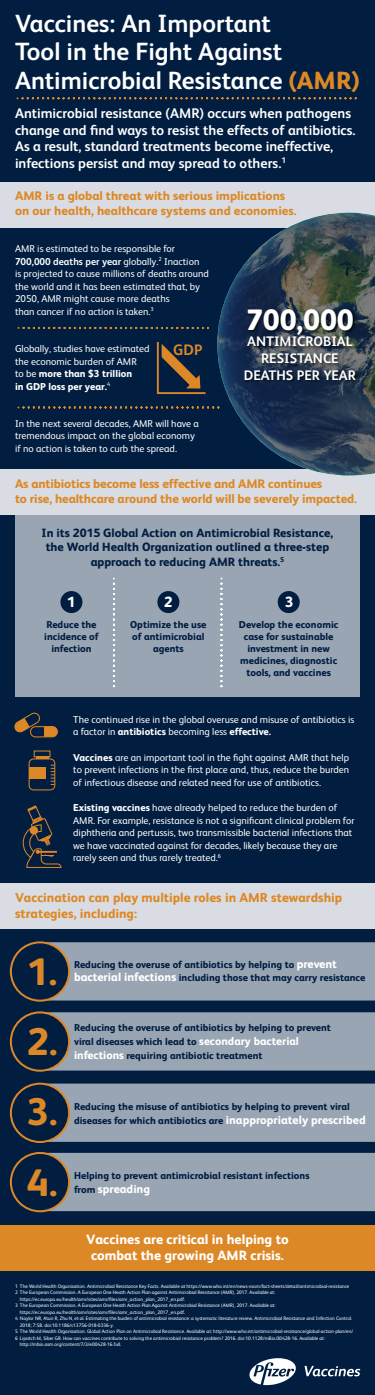
<style>
.page{position:relative;width:375px;height:1395px;background:#fff}
.page>*{position:absolute;margin:0;border:0;box-sizing:border-box;transform-origin:0 0}
.t1{font:800 38.4px/70.2px "FS Albert";color:#dd8827;text-align:justify}
.t2{font:800 29.52px "FS Albert";color:#fff}
.t3{font:700 24.9px/28.2px "FS Albert";color:#fff}
.t4{font:700 15.15px "FS Albert";color:#dd8827}
.t5{font:800 14.75px "FS Albert";color:#fff}
.t6{font:700 14px/16.8px "FS Albert";color:#fff}
.t7{font:700 13.82px/16.6px "FS Albert";color:#fff;text-align:center}
.t8{font:800 13.5px/16.2px "FS Albert";color:#fff;text-align:center}
.t9{font:800 13px/15.6px "FS Albert";color:#dd8827}
.t10{font:800 12.5px/15px "FS Albert";letter-spacing:-.01em;color:#dd8827}
.t11{font:800 12px/14.4px "FS Albert";color:#011e41;text-align:center}
.t12{font:800 11.75px "FS Albert";color:#fff}
.t13{font:10px/12.5px "FS Albert";color:#fff}
.t14{font:800 10px/12px "FS Albert";color:#011e41;text-align:center}
.t15{font:5px "FS Albert";color:#fff}
.s1{font-weight:800;color:#dd8827}
.s2{font-weight:700}
.s3{font-weight:800}
.s4{font-size:11.75px;color:#fff}
.s5{font-size:11.25px;color:#fff}
.s6{font-size:10px;color:#011e41}
</style>
<div class="page">
<div style="left:0;top:0;width:375px;height:1394px;background:#011e41"></div>
<div style="left:15px;top:515px;width:345px;height:181px;background:#99a5b3"></div>
<div style="left:0;top:182px;width:375px;height:46px;background:#d9dde3"></div>
<div style="left:0;top:469px;width:375px;height:46px;background:#d9dde3"></div>
<div style="left:0;top:883px;width:375px;height:45px;background:#d9dde3"></div>
<div style="left:0;top:1224px;width:375px;height:46px;background:#dd8827"></div>
<svg style="left:250px;top:1358px;width:46px;height:26px"></svg>
<svg style="left:305px;top:1365px;width:55px;height:11px"></svg>
<svg style="left:217px;top:212px;width:158px;height:263px"></svg>
<img style="left:242px;top:302px;width:120px;height:86px">
<svg style="left:18px;top:327px;width:191px;height:2px"></svg>
<svg style="left:18px;top:97px;width:339px;height:2px"></svg>
<svg style="left:18px;top:406px;width:203px;height:2px"></svg>
<svg style="left:157px;top:342px;width:49px;height:52px"></svg>
<div style="left:60px;top:591px;width:22px;height:22px;background:#011e41;border-radius:50%"></div>
<div style="left:157px;top:591px;width:22px;height:22px;background:#011e41;border-radius:50%"></div>
<div style="left:278px;top:591px;width:22px;height:22px;background:#011e41;border-radius:50%"></div>
<svg style="left:113px;top:578px;width:2px;height:110px"></svg>
<svg style="left:220px;top:578px;width:2px;height:110px"></svg>
<div style="left:11px;top:942px;width:364px;height:58px;background:#99a5b3"></div>
<div style="left:11px;top:942px;width:58px;height:58px;background:#011e41;border-radius:50%"></div>
<div style="left:10px;top:941px;width:60px;height:60px;border:2px solid #dd8827;border-radius:50%"></div>
<div style="left:11px;top:1083px;width:364px;height:58px;background:#99a5b3"></div>
<div style="left:11px;top:1083px;width:58px;height:58px;background:#011e41;border-radius:50%"></div>
<div style="left:10px;top:1082px;width:60px;height:60px;border:2px solid #dd8827;border-radius:50%"></div>
<div style="left:11px;top:1012px;width:364px;height:58px;background:#99a5b3"></div>
<div style="left:11px;top:1012px;width:58px;height:58px;background:#011e41;border-radius:50%"></div>
<div style="left:10px;top:1011px;width:60px;height:60px;border:2px solid #dd8827;border-radius:50%"></div>
<div style="left:11px;top:1152px;width:364px;height:58px;background:#99a5b3"></div>
<div style="left:11px;top:1152px;width:58px;height:59px;background:#011e41;border-radius:50%"></div>
<div style="left:10px;top:1151px;width:60px;height:61px;border:2px solid #dd8827;border-radius:50%"></div>
<svg style="left:14px;top:712px;width:43px;height:25px"></svg>
<div style="left:29px;top:758px;width:26px;height:32px;border:1px solid #dd8827;border-radius:5px"></div>
<div style="left:29px;top:767px;width:17px;height:11px;background:#dd8827"></div>
<svg style="left:36px;top:756px;width:19px;height:29px"></svg>
<svg style="left:22px;top:805px;width:40px;height:63px"></svg>
<h3 class="t3" style="left:15px;top:9px;width:346px">Vaccines: An Important<br>Tool in the Fight Against<br>Antimicrobial Resistance <span class="s1">(AMR)</span></h3>
<h3 class="t6" style="left:15px;top:104px;width:342px">Antimicrobial resistance (AMR) occurs when pathogens change and find ways to resist the effects of antibiotics.<br>As a result, standard treatments become ineffective, infections persist and may spread to others.<sup>1</sup></h3>
<h3 class="t10" style="left:15px;top:188px;width:283px">AMR is a global threat with serious implications on our health, healthcare systems and economies.</h3>
<p class="t13" style="left:15px;top:242px;width:195px">AMR is estimated to be responsible for <span class="s2">700,000 deaths per year</span> globally.<sup>2</sup> Inaction<br>is projected to cause millions of deaths around the world and it has been estimated that, by 2050, AMR might cause more deaths<br>than cancer if no action is taken.<sup>3</sup></p>
<h3 class="t13" style="left:15px;top:342px;width:136px">Globally, studies have estimated the economic burden of AMR<br>to be <span class="s3">more than $3 trillion<br>in GDP loss per year.</span><sup>4</sup></h3>
<h3 class="t4" style="left:173px;top:339px;width:31px">GDP</h3>
<h3 class="t13" style="left:15px;top:416px;width:186px">In the next several decades, AMR will have a tremendous impact on the global economy if no action is taken to curb the spread.</h3>
<h2 class="t2" style="left:246px;top:298px;width:109px">700,000</h2>
<h3 class="t7" style="left:244px;top:333px;width:114px">ANTIMICROBIAL<br>RESISTANCE<br>DEATHS PER YEAR</h3>
<h3 class="t10" style="left:15px;top:475px;width:344px">As antibiotics become less effective and AMR continues<br>to rise, healthcare around the world will be severely impacted.</h3>
<h3 class="t11" style="left:42px;top:524px;width:293px">In its 2015 Global Action on Antimicrobial Resistance, the World Health Organization outlined a three-step approach to reducing AMR threats.<sup>5</sup></h3>
<h3 class="t5" style="left:67px;top:591px;width:10px">1</h3>
<h3 class="t5" style="left:164px;top:591px;width:10px">2</h3>
<h3 class="t5" style="left:285px;top:591px;width:10px">3</h3>
<h3 class="t14" style="left:44px;top:617px;width:56px">Reduce the incidence of infection</h3>
<h3 class="t14" style="left:130px;top:617px;width:78px">Optimize the use of antimicrobial agents</h3>
<h3 class="t14" style="left:239px;top:617px;width:101px">Develop the economic case for sustainable investment in new medicines, diagnostic tools, and vaccines</h3>
<h3 class="t13" style="left:73px;top:712px;width:283px">The continued rise in the global overuse and misuse of antibiotics is a factor in <span class="s3">antibiotics</span> becoming less <span class="s3">effective.</span></h3>
<h3 class="t13" style="left:73px;top:750px;width:277px;text-align:justify"><span class="s3">Vaccines</span> are an important tool in the fight against AMR that help to prevent infections in the first place and, thus, reduce the burden of infectious disease and related need for use of antibiotics.</h3>
<p class="t13" style="left:73px;top:801px;width:283px"><span class="s3">Existing vaccines</span> have already helped to reduce the burden of AMR. For example, resistance is not a significant clinical problem for diphtheria and pertussis, two transmissible bacterial infections that we have vaccinated against for decades, likely because they are rarely seen and thus rarely treated.<sup>6</sup></p>
<h3 class="t9" style="left:15px;top:889px;width:329px">Vaccination can play multiple roles in AMR stewardship strategies, including:</h3>
<h1 class="t1" style="left:27px;top:935px;width:33px">1.<br>2.<br>3.<br>4.</h1>
<h3 class="t14" style="left:74px;top:956px;width:293px;line-height:13.8px;text-align:left">Reducing the overuse of antibiotics by helping to <span class="s4">prevent bacterial infections</span> including those that may carry resistance</h3>
<h3 class="t14" style="left:74px;top:1020px;width:258px;line-height:13.8px;text-align:left">Reducing the overuse of antibiotics by helping to prevent viral diseases which lead to <span class="s5">secondary bacterial infections</span> requiring antibiotic treatment</h3>
<h3 class="t14" style="left:74px;top:1099px;width:293px;line-height:13.8px;text-align:left">Reducing the misuse of antibiotics by helping to prevent viral diseases for which antibiotics are <span class="s4">inappropriately prescribed</span></h3>
<h3 class="t14" style="left:74px;top:1169px;width:237px">Helping to prevent antimicrobial resistant infections</h3>
<h3 class="t12" style="left:74px;top:1180px;width:78px"><span class="s6">from</span> spreading</h3>
<h3 class="t8" style="left:86px;top:1230px;width:204px">Vaccines are critical in helping to combat the growing AMR crisis.</h3>
<p class="t15" style="left:15px;top:1282px;width:336px">1 The World Health Organization. Antimicrobial Resistance Key Facts. Available at https://www.who.int/en/news-room/fact-sheets/detail/antimicrobial-resistance</p>
<p class="t15" style="left:15px;top:1289px;width:262px">2 The European Commission. A European One Heath Action Plan against Antimicrobial Resistance (AMR), 2017. Available at:</p>
<p class="t15" style="left:20px;top:1295px;width:167px">https://ec.europa.eu/health/amr/sites/amr/files/amr_action_plan_2017_en.pdf.</p>
<p class="t15" style="left:15px;top:1302px;width:262px">3 The European Commission. A European One Heath Action Plan Against Antimicrobial Resistance (AMR), 2017. Available at:</p>
<p class="t15" style="left:20px;top:1308px;width:167px">https://ec.europa.eu/health/amr/sites/amr/files/amr_action_plan_2017_en.pdf.</p>
<p class="t15" style="left:15px;top:1315px;width:339px">4 Naylor NR, Atun R, Zhu N, et al. Estimating the burden of antimicrobial resistance: a systematic literature review. Antimicrobial Resistance and Infection Control.</p>
<p class="t15" style="left:20px;top:1321px;width:96px">2018; 7:58. doi:10.1186/s13756-018-0336-y.</p>
<p class="t15" style="left:15px;top:1328px;width:340px">5 The World Health Organization. Global Action Plan on Antimicrobial Resistance. Available at: http://www.who.int/antimicrobial-resistance/global-action-plan/en/</p>
<p class="t15" style="left:15px;top:1334px;width:312px">6 Lipsitch M, Siber GR. How can vaccines contribute to solving the antimicrobial resistance problem? 2016. doi:10.1128/mBio.00428-16. Available at:</p>
<p class="t15" style="left:20px;top:1341px;width:103px">http://mbio.asm.org/content/7/3/e00428-16.full.</p>
</div>
